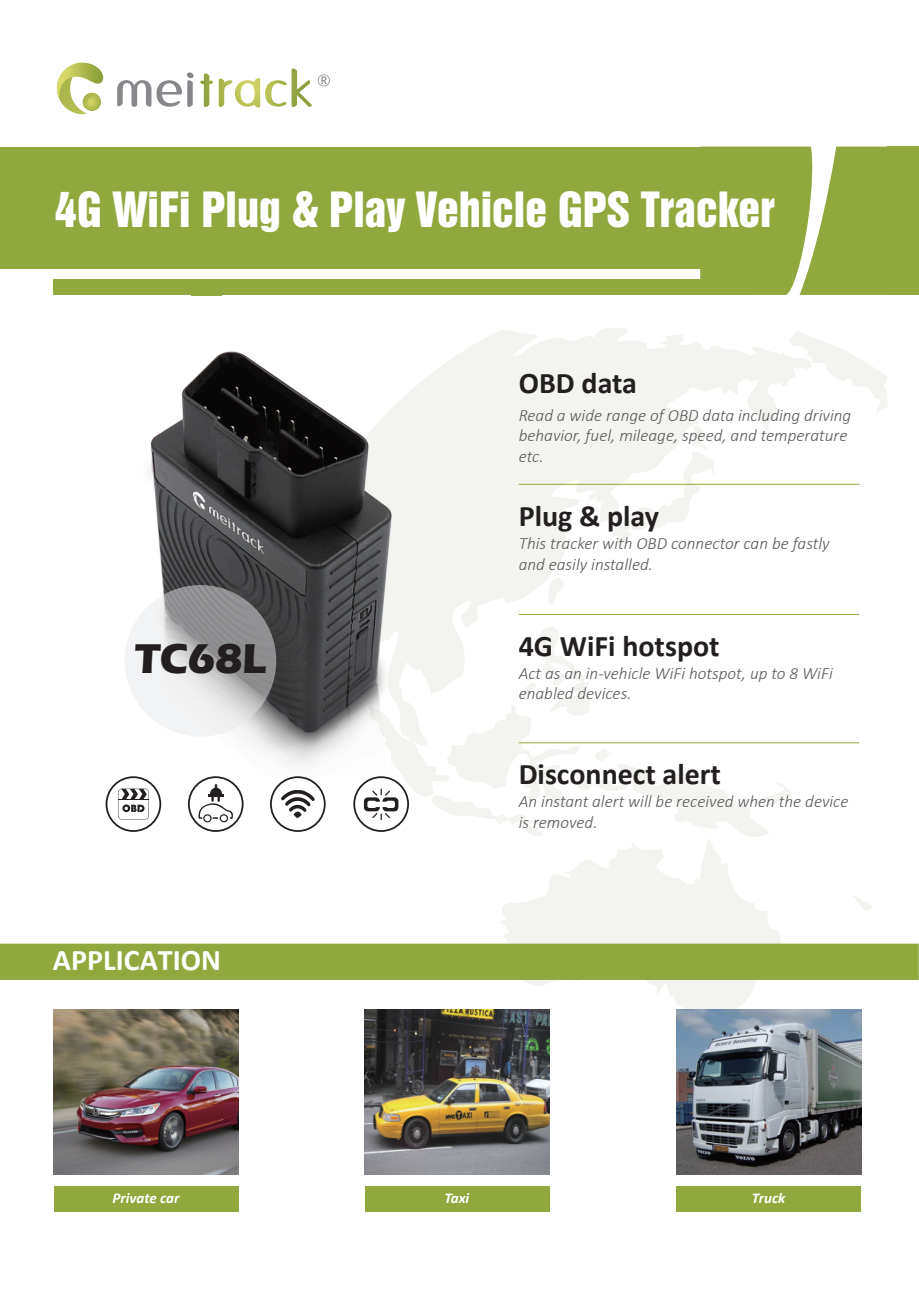
<style>
.page{position:relative;width:919px;height:1289px;background:#fff}
.page>*{position:absolute;margin:0;border:0;box-sizing:border-box;transform-origin:0 0}
.t1{font:44.25px "Swiss 921 BT Regular A";color:#fff}
.t2{font:700 43.35px "Eras IT Cby BT";color:#231f20}
.t3{font:700 30px "Calibri";color:#231f20}
.t4{font:700 30px "Calibri";color:#fff}
.t5{font:italic 300 17.25px/20.7px "Calibri";color:#57585a}
.t6{font:italic 700 15px "Calibri";color:#fff}
</style>
<div class="page">
<svg style="left:500px;top:839px;width:280px;height:175px;fill:#f3f4ef"></svg>
<svg style="left:853px;top:896px;width:18px;height:14px"></svg>
<svg style="left:407px;top:328px;width:404px;height:416px;fill:#f3f4ef"></svg>
<svg style="left:548px;top:577px;width:17px;height:28px"></svg>
<svg style="left:612px;top:422px;width:104px;height:124px"></svg>
<svg style="left:782px;top:331px;width:105px;height:83px"></svg>
<div style="left:0;top:147px;width:713px;height:121px;background:#90a83d"></div>
<div style="left:53px;top:279px;width:701px;height:16px;background:#90a83d"></div>
<svg style="left:700px;top:147px;width:187px;height:148px"></svg>
<div style="left:887px;top:147px;width:31px;height:148px;background:#90a83d"></div>
<hr style="left:518px;top:484px;width:341px;height:1px;background:#90a83d">
<hr style="left:518px;top:614px;width:341px;height:1px;background:#90a83d">
<hr style="left:518px;top:742px;width:341px;height:1px;background:#90a83d">
<div style="left:191px;top:280px;width:30px;height:16px;background:#90a83d"></div>
<svg style="left:56px;top:63px;width:48px;height:51px"></svg>
<svg style="left:117px;top:72px;width:77px;height:35px"></svg>
<svg style="left:200px;top:68px;width:112px;height:40px"></svg>
<svg style="left:318px;top:74px;width:12px;height:12px"></svg>
<svg style="left:353px;top:621px;width:438px;height:216px"></svg>
<div style="left:0;top:943px;width:918px;height:36px;background:#90a83d"></div>
<svg style="left:106px;top:776px;width:55px;height:55px"></svg>
<hr style="left:118px;top:799px;width:31px;height:1px;background:#231f20">
<svg style="left:188px;top:777px;width:55px;height:54px"></svg>
<svg style="left:270px;top:777px;width:55px;height:54px"></svg>
<img style="left:139px;top:351px;width:268px;height:426px">
<svg style="left:125px;top:585px;width:151px;height:151px"></svg>
<img style="left:54px;top:1009px;width:185px;height:165px">
<img style="left:364px;top:1009px;width:185px;height:165px">
<img style="left:676px;top:1009px;width:185px;height:165px">
<div style="left:54px;top:1186px;width:184px;height:26px;background:#90a83d"></div>
<div style="left:364px;top:1186px;width:185px;height:26px;background:#90a83d"></div>
<div style="left:676px;top:1186px;width:185px;height:26px;background:#90a83d"></div>
<h1 class="t1" style="left:55px;top:180px;width:721px">4G WiFi Plug &amp; Play Vehicle GPS Tracker</h1>
<h3 class="t3" style="left:518px;top:362px;width:120px">OBD data</h3>
<p class="t5" style="left:518px;top:404px;width:334px">Read a wide range of OBD data including driving behavior, fuel, mileage, speed, and temperature etc.</p>
<h3 class="t3" style="left:518px;top:495px;width:142px">Plug &amp; play</h3>
<h2 class="t2" style="left:135px;top:631px;width:132px">TC68L</h2>
<h3 class="t4" style="left:53px;top:938px;width:169px">APPLICATION</h3>
<p class="t5" style="left:518px;top:532px;width:312px">This tracker with OBD connector can be fastly and easily installed.</p>
<h3 class="t3" style="left:518px;top:625px;width:202px">4G WiFi hotspot</h3>
<p class="t5" style="left:518px;top:662px;width:315px">Act as an in-vehicle WiFi hotspot, up to 8 WiFi enabled devices.</p>
<h3 class="t3" style="left:518px;top:753px;width:204px">Disconnect alert</h3>
<p class="t5" style="left:518px;top:790px;width:331px">An instant alert will be received when the device is removed.</p>
<p class="t6" style="left:112px;top:1187px;width:68px">Private car</p>
<p class="t6" style="left:444px;top:1187px;width:26px">Taxi</p>
<p class="t6" style="left:752px;top:1187px;width:35px">Truck</p>
</div>
